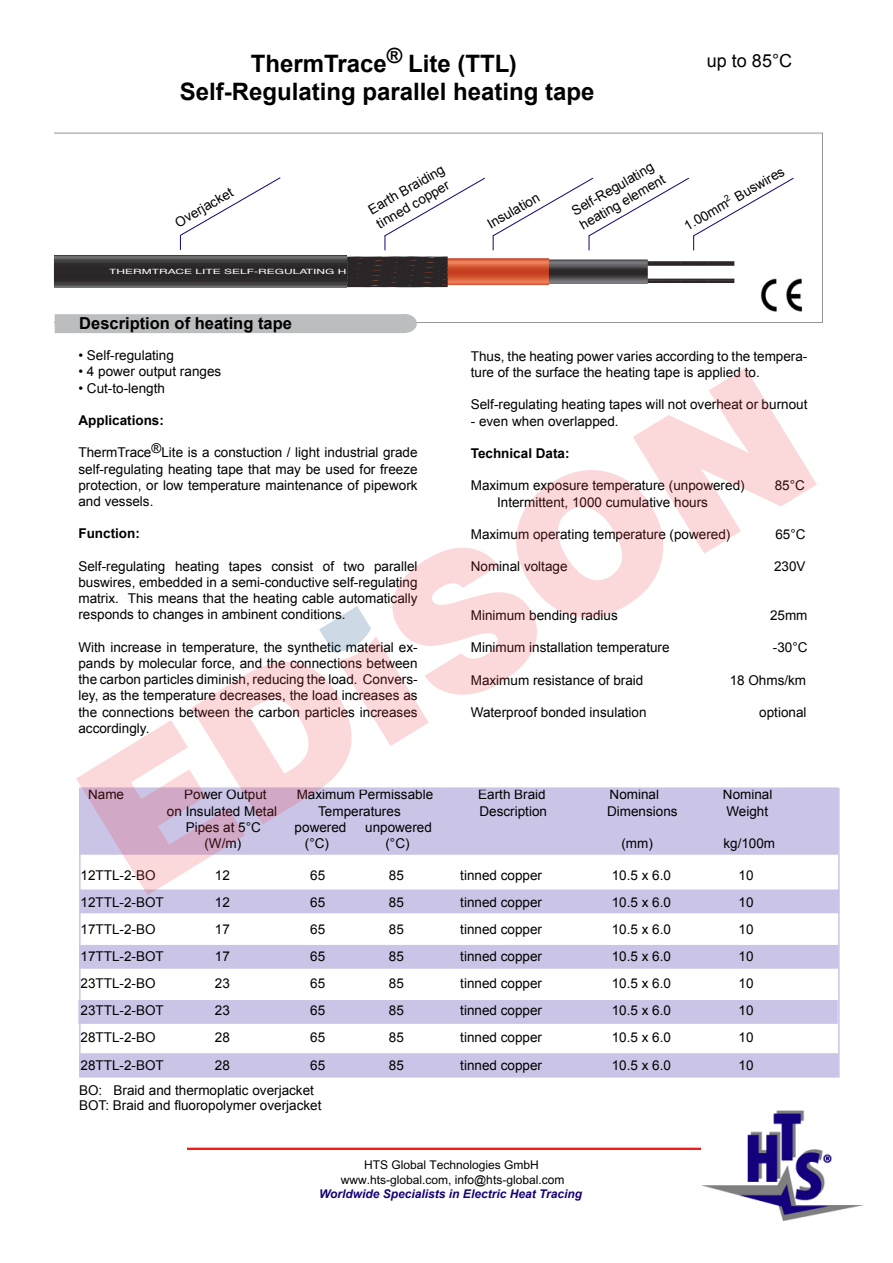
<style>
.page{position:relative;width:893px;height:1263px;background:#fff}
.page>*{position:absolute;margin:0;border:0;box-sizing:border-box;transform-origin:0 0}
.t1{font:700 24px/28.8px "Arial";color:#000;text-align:center}
.t2{font:18px "Arial";color:#000}
.t3{font:700 16.5px "Arial";color:#000}
.t4{font:13.5px/16.2px "Arial";color:#000}
.t5{font:700 13.5px "Arial";color:#000}
.t6{font:12px/14.4px "Arial";color:#000;text-align:center}
.t7{font:italic 700 12px "Arial";color:#1a0074}
.t8{font:7.2px "Helvetica";color:#fff;scale:1.67 1}
</style>
<div class="page">
<div style="left:80px;top:946px;width:758px;height:22px;background:#cac5e7"></div>
<div style="left:79px;top:945px;width:759px;height:24px;border:2px solid #cac5e7"></div>
<div style="left:81px;top:890px;width:757px;height:22px;background:#cac5e7"></div>
<div style="left:80px;top:889px;width:759px;height:24px;border:2px solid #cac5e7"></div>
<div style="left:80px;top:788px;width:758px;height:66px;background:#cac5e7"></div>
<div style="left:79px;top:1001px;width:758px;height:22px;background:#cac5e7"></div>
<div style="left:78px;top:1000px;width:760px;height:24px;border:2px solid #cac5e7"></div>
<div style="left:80px;top:1054px;width:758px;height:22px;background:#cac5e7"></div>
<div style="left:79px;top:1053px;width:759px;height:24px;border:2px solid #cac5e7"></div>
<svg style="left:55px;top:133px;width:768px;height:190px"></svg>
<svg style="left:187px;top:1148px;width:514px;height:2px"></svg>
<svg style="left:179px;top:177px;width:102px;height:73px"></svg>
<svg style="left:384px;top:177px;width:102px;height:73px"></svg>
<svg style="left:492px;top:177px;width:302px;height:73px"></svg>
<div style="left:55px;top:314px;width:350px;height:19px;background:#bbbdbf"></div>
<div style="left:393px;top:314px;width:24px;height:19px;background:#bbbdbf;border-radius:50%"></div>
<img style="left:756px;top:271px;width:54px;height:49px">
<div style="left:629px;top:279px;width:105px;height:4px;border:1px solid #2a2526"></div>
<svg style="left:648px;top:279px;width:86px;height:3px"></svg>
<svg style="left:648px;top:262px;width:86px;height:3px"></svg>
<img style="left:549px;top:259px;width:99px;height:25px">
<svg style="left:448px;top:258px;width:101px;height:27px;background:#d65d3a"></svg>
<img style="left:54px;top:255px;width:293px;height:33px">
<svg style="left:347px;top:257px;width:101px;height:30px;background:#2d2627"></svg>
<img style="left:702px;top:1111px;width:161px;height:109px">
<svg style="left:76px;top:368px;width:741px;height:527px"></svg>
<h1 class="t1" style="left:180px;top:49px;width:416px">ThermTrace<sup>®</sup> Lite (TTL)<br>Self-Regulating parallel heating tape</h1>
<h2 class="t2" style="left:707px;top:51px;width:87px">up to 85°C</h2>
<p class="t4" style="left:365px;top:204px;width:87px;rotate:-30deg">Earth Braiding tinned copper</p>
<p class="t4" style="left:172px;top:216px;width:66px;rotate:-30deg">Overjacket</p>
<p class="t4" style="left:484px;top:218px;width:59px;rotate:-30deg">Insulation</p>
<p class="t8" style="left:109px;top:267px;width:144px">THERMTRACE LITE SELF-REGULATING H</p>
<p class="t3" style="left:79px;top:314px;width:214px">Description of heating tape</p>
<p class="t4" style="left:569px;top:205px;width:98px;rotate:-30deg">Self-Regulating heating element</p>
<p class="t4" style="left:681px;top:220px;width:115px;rotate:-30deg">1.00mm<sup>2</sup> Buswires</p>
<p class="t4" style="left:78px;top:347px;width:97px">• Self-regulating</p>
<p class="t4" style="left:78px;top:363px;width:144px">• 4 power output ranges</p>
<p class="t4" style="left:78px;top:380px;width:88px">• Cut-to-length</p>
<p class="t5" style="left:78px;top:413px;width:87px">Applications:</p>
<p class="t4" style="left:78px;top:444px;width:341px;text-align:justify">ThermTrace®Lite is a constuction / light industrial grade self-regulating heating tape that may be used for freeze protection, or low temperature maintenance of pipework and vessels.</p>
<p class="t5" style="left:78px;top:526px;width:63px">Function:</p>
<p class="t4" style="left:78px;top:558px;width:341px;text-align:justify">Self-regulating heating tapes consist of two parallel buswires, embedded in a semi-conductive self-regulating matrix. This means that the heating cable automatically responds to changes in ambinent conditions.</p>
<p class="t4" style="left:78px;top:639px;width:341px;text-align:justify">With increase in temperature, the synthetic material ex&shy;pands by molecular force, and the connections between the carbon particles diminish, reducing the load. Convers&shy;ley, as the temperature decreases, the load increases as the connections between the carbon particles increases accordingly.</p>
<p class="t4" style="left:471px;top:348px;width:338px">Thus, the heating power varies according to the tempera&shy;ture of the surface the heating tape is applied to.</p>
<p class="t4" style="left:471px;top:397px;width:338px">Self-regulating heating tapes will not overheat or burnout</p>
<p class="t4" style="left:471px;top:413px;width:149px">- even when overlapped.</p>
<p class="t5" style="left:471px;top:446px;width:100px">Technical Data:</p>
<p class="t4" style="left:471px;top:478px;width:275px">Maximum exposure temperature (unpowered)</p>
<p class="t4" style="left:775px;top:478px;width:32px">85°C</p>
<p class="t4" style="left:497px;top:494px;width:212px">Intermittent, 1000 cumulative hours</p>
<p class="t4" style="left:471px;top:526px;width:261px">Maximum operating temperature (powered)</p>
<p class="t4" style="left:775px;top:526px;width:32px">65°C</p>
<p class="t4" style="left:471px;top:559px;width:98px">Nominal voltage</p>
<p class="t4" style="left:774px;top:559px;width:33px">230V</p>
<p class="t4" style="left:471px;top:607px;width:148px">Minimum bending radius</p>
<p class="t4" style="left:770px;top:607px;width:39px">25mm</p>
<p class="t4" style="left:471px;top:640px;width:200px">Minimum installation temperature</p>
<p class="t4" style="left:773px;top:640px;width:36px">-30°C</p>
<p class="t4" style="left:471px;top:672px;width:174px">Maximum resistance of braid</p>
<p class="t4" style="left:730px;top:672px;width:78px">18 Ohms/km</p>
<p class="t4" style="left:471px;top:704px;width:177px">Waterproof bonded insulation</p>
<p class="t4" style="left:759px;top:704px;width:49px">optional</p>
<p class="t4" style="left:88px;top:787px;width:38px">Name</p>
<p class="t4" style="left:184px;top:787px;width:84px">Power Output</p>
<p class="t4" style="left:297px;top:787px;width:138px">Maximum Permissable</p>
<p class="t4" style="left:478px;top:787px;width:69px">Earth Braid</p>
<p class="t4" style="left:610px;top:787px;width:51px">Nominal</p>
<p class="t4" style="left:723px;top:787px;width:51px">Nominal</p>
<p class="t4" style="left:167px;top:803px;width:112px">on Insulated Metal</p>
<p class="t4" style="left:318px;top:803px;width:84px">Temperatures</p>
<p class="t4" style="left:480px;top:803px;width:69px">Description</p>
<p class="t4" style="left:607px;top:803px;width:72px">Dimensions</p>
<p class="t4" style="left:726px;top:803px;width:43px">Weight</p>
<p class="t4" style="left:186px;top:819px;width:77px">Pipes at 5°C</p>
<p class="t4" style="left:295px;top:819px;width:53px">powered</p>
<p class="t4" style="left:365px;top:819px;width:68px">unpowered</p>
<p class="t4" style="left:204px;top:835px;width:38px">(W/m)</p>
<p class="t4" style="left:305px;top:835px;width:26px">(°C)</p>
<p class="t4" style="left:385px;top:835px;width:26px">(°C)</p>
<p class="t4" style="left:621px;top:835px;width:33px">(mm)</p>
<p class="t4" style="left:723px;top:835px;width:53px">kg/100m</p>
<p class="t4" style="left:81px;top:868px;width:77px">12TTL-2-BO</p>
<p class="t4" style="left:215px;top:868px;width:17px">12</p>
<p class="t4" style="left:310px;top:868px;width:17px">65</p>
<p class="t4" style="left:389px;top:868px;width:17px">85</p>
<p class="t4" style="left:460px;top:868px;width:83px">tinned copper</p>
<p class="t4" style="left:612px;top:868px;width:61px">10.5 x 6.0</p>
<p class="t4" style="left:738px;top:868px;width:17px">10</p>
<p class="t4" style="left:81px;top:895px;width:85px">12TTL-2-BOT</p>
<p class="t4" style="left:215px;top:895px;width:17px">12</p>
<p class="t4" style="left:310px;top:895px;width:17px">65</p>
<p class="t4" style="left:389px;top:895px;width:17px">85</p>
<p class="t4" style="left:460px;top:895px;width:83px">tinned copper</p>
<p class="t4" style="left:612px;top:895px;width:61px">10.5 x 6.0</p>
<p class="t4" style="left:738px;top:895px;width:17px">10</p>
<p class="t4" style="left:81px;top:922px;width:77px">17TTL-2-BO</p>
<p class="t4" style="left:215px;top:922px;width:17px">17</p>
<p class="t4" style="left:310px;top:922px;width:17px">65</p>
<p class="t4" style="left:389px;top:922px;width:17px">85</p>
<p class="t4" style="left:460px;top:922px;width:83px">tinned copper</p>
<p class="t4" style="left:612px;top:922px;width:61px">10.5 x 6.0</p>
<p class="t4" style="left:738px;top:922px;width:17px">10</p>
<p class="t4" style="left:81px;top:949px;width:85px">17TTL-2-BOT</p>
<p class="t4" style="left:215px;top:949px;width:17px">17</p>
<p class="t4" style="left:310px;top:949px;width:17px">65</p>
<p class="t4" style="left:389px;top:949px;width:17px">85</p>
<p class="t4" style="left:460px;top:949px;width:83px">tinned copper</p>
<p class="t4" style="left:612px;top:949px;width:61px">10.5 x 6.0</p>
<p class="t4" style="left:738px;top:949px;width:17px">10</p>
<p class="t4" style="left:81px;top:976px;width:77px">23TTL-2-BO</p>
<p class="t4" style="left:215px;top:976px;width:17px">23</p>
<p class="t4" style="left:310px;top:976px;width:17px">65</p>
<p class="t4" style="left:389px;top:976px;width:17px">85</p>
<p class="t4" style="left:460px;top:976px;width:83px">tinned copper</p>
<p class="t4" style="left:612px;top:976px;width:61px">10.5 x 6.0</p>
<p class="t4" style="left:738px;top:976px;width:17px">10</p>
<p class="t4" style="left:81px;top:1003px;width:85px">23TTL-2-BOT</p>
<p class="t4" style="left:215px;top:1003px;width:17px">23</p>
<p class="t4" style="left:310px;top:1003px;width:17px">65</p>
<p class="t4" style="left:389px;top:1003px;width:17px">85</p>
<p class="t4" style="left:460px;top:1003px;width:83px">tinned copper</p>
<p class="t4" style="left:612px;top:1003px;width:61px">10.5 x 6.0</p>
<p class="t4" style="left:738px;top:1003px;width:17px">10</p>
<p class="t4" style="left:81px;top:1030px;width:77px">28TTL-2-BO</p>
<p class="t4" style="left:215px;top:1030px;width:17px">28</p>
<p class="t4" style="left:310px;top:1030px;width:17px">65</p>
<p class="t4" style="left:389px;top:1030px;width:17px">85</p>
<p class="t4" style="left:460px;top:1030px;width:83px">tinned copper</p>
<p class="t4" style="left:612px;top:1030px;width:61px">10.5 x 6.0</p>
<p class="t4" style="left:738px;top:1030px;width:17px">10</p>
<p class="t4" style="left:81px;top:1057px;width:85px">28TTL-2-BOT</p>
<p class="t4" style="left:215px;top:1057px;width:17px">28</p>
<p class="t4" style="left:310px;top:1057px;width:17px">65</p>
<p class="t4" style="left:389px;top:1057px;width:17px">85</p>
<p class="t4" style="left:460px;top:1057px;width:83px">tinned copper</p>
<p class="t4" style="left:612px;top:1057px;width:61px">10.5 x 6.0</p>
<p class="t4" style="left:738px;top:1057px;width:17px">10</p>
<p class="t4" style="left:79px;top:1083px;width:244px;line-height:15px">BO: Braid and thermoplatic overjacket<br>BOT: Braid and fluoropolymer overjacket</p>
<p class="t6" style="left:341px;top:1158px;width:225px">HTS Global Technologies GmbH www.hts-global.com, info@hts-global.com</p>
<p class="t7" style="left:319px;top:1187px;width:264px">Worldwide Specialists in Electric Heat Tracing</p>
</div>
